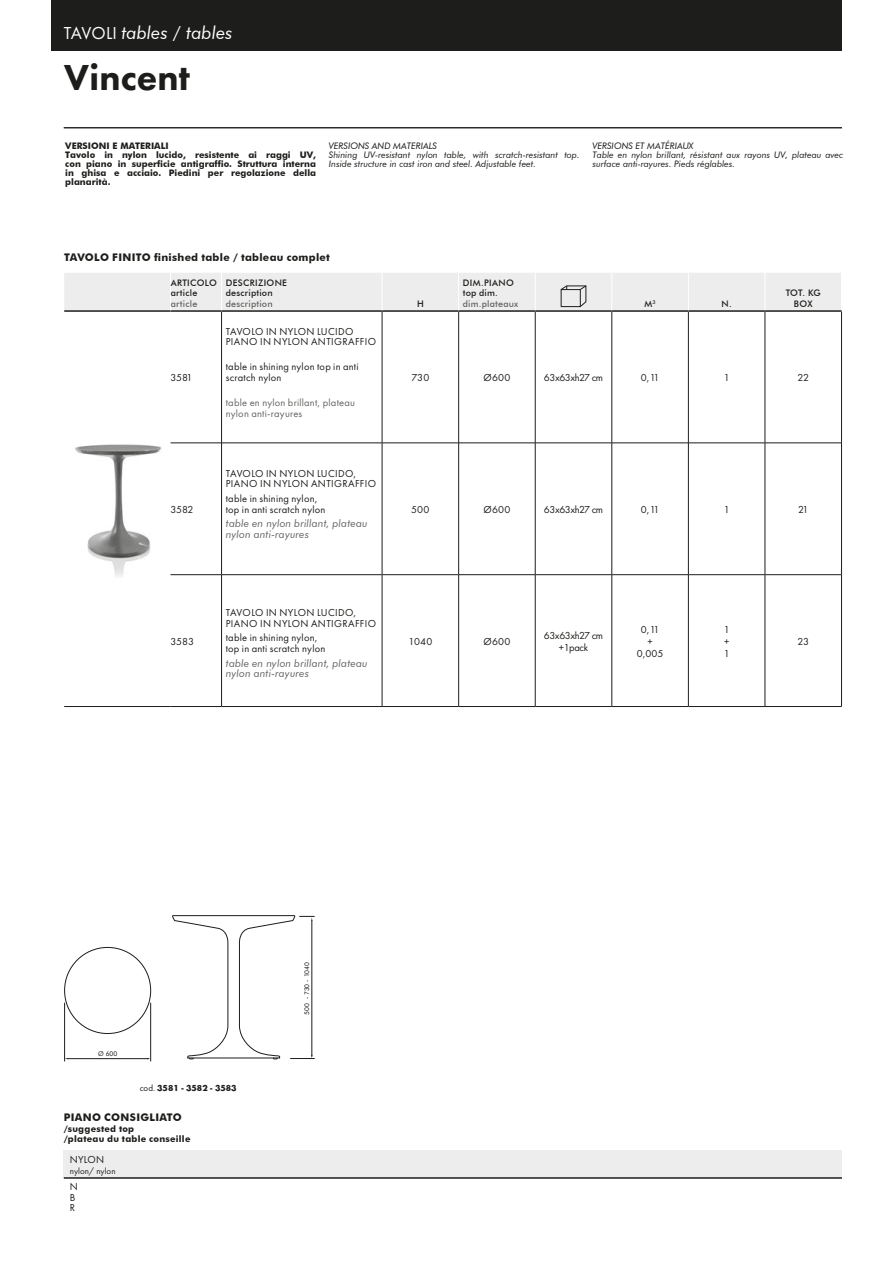
<style>
.page{position:relative;width:893px;height:1263px;background:#fff}
.page>*{position:absolute;margin:0;border:0;box-sizing:border-box;transform-origin:0 0}
.t1{font:800 37.5px "Futura PT";color:#1d1d1b}
.t2{font:italic 18px "Futura BT";color:#fff}
.t3{font:10.5px/10.5px "Futura PT";letter-spacing:.02em;color:#1d1d1b}
.t4{font:italic 10.5px/10.5px "Futura BT";letter-spacing:.01em;color:#646463}
.t5{font:700 10.5px "Futura BT";letter-spacing:.025em;color:#1d1d1b}
.t6{font:10.5px/10.5px "Futura PT";letter-spacing:.02em;color:#646463}
.t7{font:10.5px/12px "Futura PT";letter-spacing:-.04em;color:#1d1d1b;text-align:center}
.t8{font:italic 9px/9px "Futura BT";color:#1d1d1b}
.t9{font:700 9px/9px "Futura BT";color:#1d1d1b}
.t10{font:500 9px/10.5px "Futura BT";letter-spacing:.03em;color:#1d1d1b}
.t11{font:700 9px/10.5px "Futura BT";letter-spacing:.03em;color:#1d1d1b}
.t12{font:500 9px "Futura BT";letter-spacing:.025em;color:#646463}
.t13{font:700 9px "Futura";color:#1d1d1b}
.t14{font:9px "Futura PT";color:#1d1d1b}
.t15{font:6.45px "Futura Book BT";color:#1d1d1b}
.s1{font-family:"Futura PT";font-style:normal}
.s2{font-family:"Futura PT";font-weight:400}
</style>
<div class="page">
<div style="left:51px;top:0;width:791px;height:51px;background:#1d1d1b"></div>
<hr style="left:64px;top:127px;width:778px;height:1px;background:#1d1d1b">
<hr style="left:171px;top:442px;width:50px;height:1px;background:#1d1d1b">
<hr style="left:222px;top:442px;width:160px;height:1px;background:#1d1d1b">
<hr style="left:382px;top:442px;width:76px;height:1px;background:#1d1d1b">
<hr style="left:459px;top:442px;width:76px;height:1px;background:#1d1d1b">
<hr style="left:535px;top:442px;width:77px;height:1px;background:#1d1d1b">
<hr style="left:612px;top:442px;width:76px;height:1px;background:#1d1d1b">
<hr style="left:689px;top:442px;width:76px;height:1px;background:#1d1d1b">
<hr style="left:765px;top:442px;width:76px;height:1px;background:#1d1d1b">
<hr style="left:171px;top:574px;width:50px;height:1px;background:#1d1d1b">
<hr style="left:222px;top:574px;width:160px;height:1px;background:#1d1d1b">
<hr style="left:382px;top:574px;width:76px;height:1px;background:#1d1d1b">
<hr style="left:459px;top:574px;width:76px;height:1px;background:#1d1d1b">
<hr style="left:535px;top:574px;width:77px;height:1px;background:#1d1d1b">
<hr style="left:612px;top:574px;width:76px;height:1px;background:#1d1d1b">
<hr style="left:689px;top:574px;width:76px;height:1px;background:#1d1d1b">
<hr style="left:765px;top:574px;width:76px;height:1px;background:#1d1d1b">
<hr style="left:64px;top:706px;width:107px;height:1px;background:#1d1d1b">
<hr style="left:171px;top:706px;width:51px;height:1px;background:#1d1d1b">
<hr style="left:222px;top:706px;width:160px;height:1px;background:#1d1d1b">
<hr style="left:382px;top:706px;width:77px;height:1px;background:#1d1d1b">
<hr style="left:459px;top:706px;width:76px;height:1px;background:#1d1d1b">
<hr style="left:535px;top:706px;width:77px;height:1px;background:#1d1d1b">
<hr style="left:612px;top:706px;width:76px;height:1px;background:#1d1d1b">
<hr style="left:688px;top:706px;width:77px;height:1px;background:#1d1d1b">
<hr style="left:765px;top:706px;width:77px;height:1px;background:#1d1d1b">
<hr style="left:221px;top:312px;width:1px;height:131px;background:#1d1d1b">
<hr style="left:382px;top:312px;width:1px;height:131px;background:#1d1d1b">
<hr style="left:458px;top:312px;width:1px;height:131px;background:#1d1d1b">
<hr style="left:535px;top:312px;width:1px;height:131px;background:#1d1d1b">
<hr style="left:612px;top:312px;width:1px;height:131px;background:#1d1d1b">
<hr style="left:688px;top:312px;width:1px;height:131px;background:#1d1d1b">
<hr style="left:765px;top:312px;width:1px;height:131px;background:#1d1d1b">
<hr style="left:841px;top:312px;width:1px;height:131px;background:#1d1d1b">
<hr style="left:221px;top:443px;width:1px;height:132px;background:#1d1d1b">
<hr style="left:382px;top:443px;width:1px;height:132px;background:#1d1d1b">
<hr style="left:458px;top:443px;width:1px;height:132px;background:#1d1d1b">
<hr style="left:535px;top:443px;width:1px;height:132px;background:#1d1d1b">
<hr style="left:612px;top:443px;width:1px;height:132px;background:#1d1d1b">
<hr style="left:688px;top:443px;width:1px;height:132px;background:#1d1d1b">
<hr style="left:765px;top:443px;width:1px;height:132px;background:#1d1d1b">
<hr style="left:841px;top:443px;width:1px;height:132px;background:#1d1d1b">
<hr style="left:221px;top:575px;width:1px;height:131px;background:#1d1d1b">
<hr style="left:382px;top:575px;width:1px;height:131px;background:#1d1d1b">
<hr style="left:458px;top:575px;width:1px;height:131px;background:#1d1d1b">
<hr style="left:535px;top:575px;width:1px;height:131px;background:#1d1d1b">
<hr style="left:612px;top:575px;width:1px;height:131px;background:#1d1d1b">
<hr style="left:688px;top:575px;width:1px;height:131px;background:#1d1d1b">
<hr style="left:765px;top:575px;width:1px;height:131px;background:#1d1d1b">
<hr style="left:841px;top:575px;width:1px;height:131px;background:#1d1d1b">
<hr style="left:64px;top:310px;width:107px;height:2px;background:#1d1d1b">
<hr style="left:171px;top:310px;width:51px;height:2px;background:#1d1d1b">
<hr style="left:222px;top:310px;width:160px;height:2px;background:#1d1d1b">
<hr style="left:382px;top:310px;width:77px;height:2px;background:#1d1d1b">
<hr style="left:459px;top:310px;width:76px;height:2px;background:#1d1d1b">
<hr style="left:535px;top:310px;width:77px;height:2px;background:#1d1d1b">
<hr style="left:612px;top:310px;width:76px;height:2px;background:#1d1d1b">
<hr style="left:688px;top:310px;width:77px;height:2px;background:#1d1d1b">
<hr style="left:765px;top:310px;width:77px;height:2px;background:#1d1d1b">
<div style="left:64px;top:273px;width:777px;height:38px;background:#ededed"></div>
<img style="left:75px;top:444px;width:86px;height:133px">
<div style="left:64px;top:1151px;width:778px;height:27px;background:#ededed"></div>
<hr style="left:64px;top:1177px;width:778px;height:2px;background:#1d1d1b">
<hr style="left:150px;top:1003px;width:1px;height:58px;background:#1d1d1b">
<hr style="left:64px;top:1003px;width:1px;height:58px;background:#1d1d1b">
<hr style="left:67px;top:1058px;width:82px;height:1px;background:#1d1d1b">
<svg style="left:172px;top:915px;width:143px;height:144px"></svg>
<h2 class="t2" style="left:64px;top:21px;width:170px"><span class="s1">TAVOLI</span> tables / tables</h2>
<h1 class="t1" style="left:64px;top:54px;width:128px">Vincent</h1>
<p class="t9" style="left:65px;top:141px;width:252px">VERSIONI E MATERIALI<br>Tavolo in nylon lucido, resistente ai raggi UV, con piano in superficie antigraffio. Struttura interna in ghisa e acciaio. Piedini per regolazione della planarità.</p>
<p class="t8" style="left:592px;top:141px;width:252px">VERSIONS ET MATÉRIAUX<br>Table en nylon brillant, résistant aux rayons UV, plateau avec surface anti-rayures. Pieds réglables.</p>
<p class="t8" style="left:329px;top:141px;width:252px">VERSIONS AND MATERIALS<br>Shining UV-resistant nylon table, with scratch-resistant top.<br>Inside structure in cast iron and steel. Adjustable feet.</p>
<p class="t5" style="left:64px;top:251px;width:267px">TAVOLO FINITO finished table / tableau complet</p>
<p class="t10" style="left:171px;top:277px;width:48px">ARTICOLO article</p>
<p class="t12" style="left:171px;top:298px;width:28px">article</p>
<p class="t10" style="left:226px;top:277px;width:63px">DESCRIZIONE description</p>
<p class="t12" style="left:226px;top:298px;width:48px">description</p>
<p class="t10" style="left:417px;top:298px;width:8px">H</p>
<p class="t10" style="left:463px;top:277px;width:53px">DIM.PIANO top dim.</p>
<p class="t12" style="left:463px;top:298px;width:57px">dim.plateaux</p>
<p class="t10" style="left:644px;top:298px;width:13px">M<sup>3</sup></p>
<p class="t10" style="left:721px;top:298px;width:12px">N.</p>
<p class="t10" style="left:786px;top:288px;width:37px;text-align:center">TOT. KG<br>BOX</p>
<p class="t3" style="left:171px;top:372px;width:24px">3581</p>
<p class="t3" style="left:171px;top:504px;width:25px">3582</p>
<p class="t3" style="left:171px;top:636px;width:25px">3583</p>
<p class="t3" style="left:226px;top:326px;width:152px">TAVOLO IN NYLON LUCIDO<br>PIANO IN NYLON ANTIGRAFFIO</p>
<p class="t3" style="left:226px;top:361px;width:134px">table in shining nylon top in anti scratch nylon</p>
<p class="t6" style="left:226px;top:397px;width:131px">table en nylon brillant, plateau nylon anti-rayures</p>
<p class="t3" style="left:226px;top:468px;width:152px">TAVOLO IN NYLON LUCIDO,<br>PIANO IN NYLON ANTIGRAFFIO</p>
<p class="t3" style="left:226px;top:493px;width:101px">table in shining nylon, top in anti scratch nylon</p>
<p class="t4" style="left:226px;top:518px;width:143px">table en nylon brillant, plateau nylon anti-rayures</p>
<p class="t3" style="left:226px;top:607px;width:152px">TAVOLO IN NYLON LUCIDO,<br>PIANO IN NYLON ANTIGRAFFIO</p>
<p class="t3" style="left:226px;top:632px;width:101px">table in shining nylon, top in anti scratch nylon</p>
<p class="t4" style="left:226px;top:657px;width:143px">table en nylon brillant, plateau nylon anti-rayures</p>
<p class="t3" style="left:411px;top:372px;width:19px">730</p>
<p class="t3" style="left:483px;top:372px;width:29px">Ø600</p>
<p class="t7" style="left:544px;top:372px;width:61px">63x63xh27 cm</p>
<p class="t3" style="left:641px;top:372px;width:20px">0,11</p>
<p class="t3" style="left:724px;top:372px;width:7px">1</p>
<p class="t3" style="left:797px;top:372px;width:13px">22</p>
<p class="t3" style="left:411px;top:504px;width:20px">500</p>
<p class="t3" style="left:483px;top:504px;width:29px">Ø600</p>
<p class="t7" style="left:544px;top:503px;width:61px">63x63xh27 cm</p>
<p class="t3" style="left:641px;top:504px;width:20px">0,11</p>
<p class="t3" style="left:724px;top:504px;width:7px">1</p>
<p class="t3" style="left:798px;top:504px;width:12px">21</p>
<p class="t3" style="left:408px;top:636px;width:25px">1040</p>
<p class="t3" style="left:483px;top:636px;width:29px">Ø600</p>
<p class="t7" style="left:544px;top:629px;width:61px">63x63xh27 cm +1pack</p>
<p class="t3" style="left:637px;top:623px;width:28px;line-height:12px;text-align:center">0,11<br>+<br>0,005</p>
<p class="t3" style="left:724px;top:623px;width:7px;line-height:12px;text-align:justify">1 + 1</p>
<p class="t3" style="left:797px;top:636px;width:13px">23</p>
<p class="t15" style="left:98px;top:1050px;width:21px">Ø 600</p>
<p class="t13" style="left:140px;top:1083px;width:98px"><span class="s2">cod.</span> 3581 - 3582 - 3583</p>
<p class="t5" style="left:64px;top:1111px;width:120px">PIANO CONSIGLIATO</p>
<p class="t11" style="left:64px;top:1123px;width:128px">/suggested top<br>/plateau du table conseille</p>
<p class="t3" style="left:70px;top:1154px;width:36px">NYLON</p>
<p class="t14" style="left:70px;top:1165px;width:47px">nylon/ nylon</p>
<p class="t3" style="left:70px;top:1181px;width:10px">N<br>B<br>R</p>
<p class="t15" style="left:303px;top:1015px;width:54px;rotate:-90deg">500 - 730 - 1040</p>
</div>
